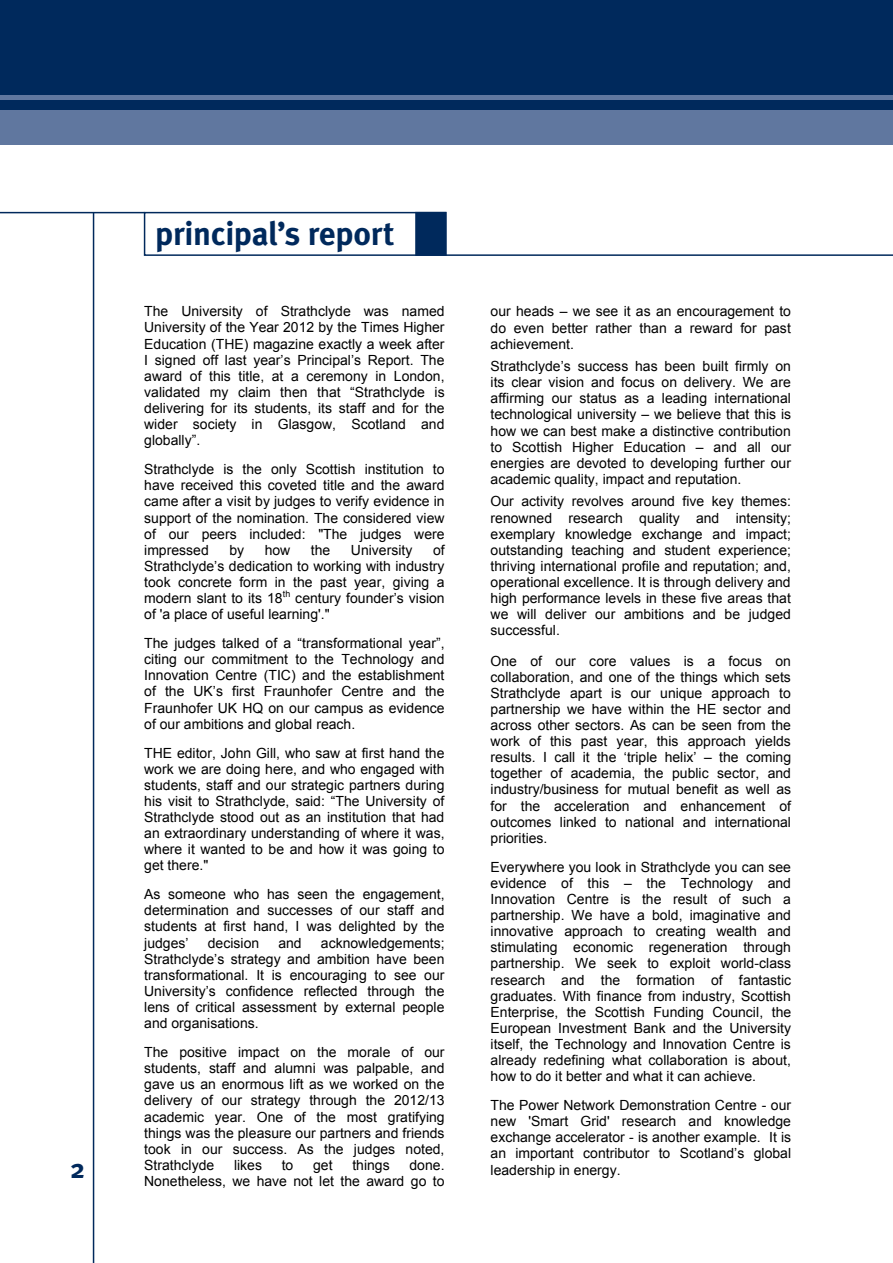
<style>
.page{position:relative;width:893px;height:1263px;background:#fff}
.page>*{position:absolute;margin:0;border:0;box-sizing:border-box;transform-origin:0 0}
.t1{font:700 33px "Meta";letter-spacing:-.01em;color:#00295c}
.t2{font:700 27px "Meta";color:#00295c}
.t3{font:13.95px/16px "Arial";color:#000;text-align:justify}
.t4{font:13.95px/16.2px "Arial";color:#000;text-align:right}
.t5{font:9px "Arial";color:#000}
.s1{font-style:inherit}
</style>
<div class="page">
<div style="left:0;top:0;width:893px;height:111px;background:#00295c"></div>
<div style="left:0;top:111px;width:893px;height:34px;background:#60779f"></div>
<hr style="left:93px;top:213px;width:1px;height:1050px;background:#00295c">
<div style="left:144px;top:212px;width:302px;height:44px;border:2px solid #00295c"></div>
<hr style="left:0;top:212px;width:145px;height:1px;background:#00295c">
<div style="left:415px;top:212px;width:31px;height:44px;background:#00295c;border:2px solid #00295c"></div>
<hr style="left:440px;top:254px;width:453px;height:2px;background:#00295c">
<hr style="left:0;top:96px;width:893px;height:4px;background:#60779f">
<h2 class="t2" style="left:70px;top:1152px;width:17px">2</h2>
<h1 class="t1" style="left:155px;top:213px;width:241px">principal’s report</h1>
<p class="t3" style="left:144px;top:303px;width:302px">The University of Strathclyde was named University of the Year 2012 by the Times Higher Education (THE) magazine exactly a week after</p>
<p class="t4" style="left:144px;top:352px;width:302px">I signed off last year’s Principal’s Report. The</p>
<p class="t3" style="left:144px;top:368px;width:302px">award of this title, at a ceremony in London, validated my claim then t<span class="s1">hat “Strathclyde is </span>delivering for its students, its staff and for the wider society in Glasgow, Scotland and</p>
<p class="t4" style="left:144px;top:433px;width:58px">globally”.</p>
<p class="t3" style="left:144px;top:461px;width:302px">Strathclyde is the only Scottish institution to have received this coveted title and the award came after a visit by judges to verify evidence in support of the nomination. The considered view of our peers included: "The judges were impressed</p>
<p class="t3" style="left:229px;top:542px;width:16px">by</p>
<p class="t3" style="left:265px;top:542px;width:27px">how</p>
<p class="t3" style="left:311px;top:542px;width:21px">the</p>
<p class="t3" style="left:351px;top:542px;width:63px">University</p>
<p class="t3" style="left:433px;top:542px;width:13px">of</p>
<p class="t4" style="left:144px;top:558px;width:302px">Strathclyde’s dedication to working with industry</p>
<p class="t3" style="left:144px;top:574px;width:302px">took concrete form in the past year, giving a modern slant to its 18</p>
<p class="t5" style="left:283px;top:588px;width:9px">th</p>
<p class="t3" style="left:144px;top:590px;width:302px;text-indent:151px">ce<span class="s1">ntury founder’s vision </span>of 'a place of useful learning'."</p>
<p class="t4" style="left:144px;top:635px;width:302px">The judges talked of a “transformational year”,</p>
<p class="t3" style="left:144px;top:651px;width:302px">citing our commitment to the Technology and<br>Innovation Centre (TIC) and the establishment</p>
<p class="t4" style="left:144px;top:684px;width:302px">of the UK’s first Fraunhofer Centre and the</p>
<p class="t3" style="left:144px;top:700px;width:302px">Fraunhofer UK HQ on our campus as evidence of our ambitions and global reach.</p>
<p class="t3" style="left:144px;top:745px;width:302px">THE editor, John Gill, who saw at first hand the work we are doing here, and who engaged with students, staff and our strategic partners during</p>
<p class="t4" style="left:144px;top:793px;width:302px">his visit to Strathclyde, said: “The University of</p>
<p class="t3" style="left:144px;top:809px;width:302px">Strathclyde stood out as an institution that had an extraordinary understanding of where it was, where it wanted to be and how it was going to get there."</p>
<p class="t3" style="left:144px;top:886px;width:302px">As someone who has seen the engagement, determination and successes of our staff and students at first hand, I was delighted by the</p>
<p class="t4" style="left:144px;top:935px;width:46px">judges’</p>
<p class="t4" style="left:208px;top:935px;width:53px">decision</p>
<p class="t4" style="left:278px;top:935px;width:25px">and</p>
<p class="t4" style="left:144px;top:935px;width:302px">acknowledgements;<br>Strathclyde’s strategy and ambition have been</p>
<p class="t3" style="left:144px;top:967px;width:302px">transformational. It is encouraging to see our</p>
<p class="t4" style="left:144px;top:983px;width:302px">University’s confidence reflected through the</p>
<p class="t3" style="left:144px;top:999px;width:302px">lens of critical assessment by external people and organisations.</p>
<p class="t3" style="left:144px;top:1044px;width:302px">The positive impact on the morale of our students, staff and alumni was palpable, and gave us an enormous lift as we worked on the delivery of our strategy through the 2012/13 academic year. One of the most gratifying things was the pleasure our partners and friends took in our success. As the judges noted, Strathclyde</p>
<p class="t3" style="left:144px;top:1157px;width:302px;text-align:right">done.<br>Nonetheless, we have not let the award go to</p>
<p class="t3" style="left:234px;top:1157px;width:30px">likes</p>
<p class="t3" style="left:282px;top:1157px;width:13px">to</p>
<p class="t3" style="left:313px;top:1157px;width:21px">get</p>
<p class="t3" style="left:352px;top:1157px;width:39px">things</p>
<p class="t3" style="left:491px;top:303px;width:302px">our heads <span class="s1">–</span> we see it as an encouragement to do even better rather than a reward for past achievement.</p>
<p class="t3" style="left:491px;top:358px;width:302px">S<span class="s1">trathclyde’s success has been built firmly on </span>its clear vision and focus on delivery. We are affirming our status as a leading international technological university <span class="s1">–</span> we believe that this is how we can best make a distinctive contribution to Scottish Higher Education <span class="s1">–</span> and all our energies are devoted to developing further our academic quality, impact and reputation.</p>
<p class="t3" style="left:491px;top:494px;width:302px">Our activity revolves around five key themes: renowned research quality and intensity; exemplary knowledge exchange and impact; outstanding teaching and student experience; thriving international profile and reputation; and, operational excellence. It is through delivery and high performance levels in these five areas that we will deliver our ambitions and be judged successful.</p>
<p class="t3" style="left:491px;top:653px;width:302px">One of our core values is a focus on collaboration, and one of the things which sets Strathclyde apart is our unique approach to partnership we have within the HE sector and across other sectors. As can be seen from the work of this past year, this approach yields res<span class="s1">ults. I call it the ‘triple helix’ –</span> the coming together of academia, the public sector, and industry/business for mutual benefit as well as for the acceleration and enhancement of outcomes linked to national and international priorities.</p>
<p class="t3" style="left:491px;top:859px;width:302px">Everywhere you look in Strathclyde you can see evidence of this <span class="s1">–</span> the Technology and Innovation Centre is the result of such a partnership. We have a bold, imaginative and innovative approach to creating wealth and stimulating economic regeneration through partnership. We seek to exploit world-class research and the formation of fantastic graduates. With finance from industry, Scottish Enterprise, the Scottish Funding Council, the European Investment Bank and the University itself, the Technology and Innovation Centre is already redefining what collaboration is about, how to do it better and what it can achieve.</p>
<p class="t3" style="left:491px;top:1097px;width:302px">The Power Network Demonstration Centre - our new 'Smart Grid' research and knowledge exchange accelerator - is another example. It is an important contributor to S<span class="s1">cotland’s global </span>leadership in energy.</p>
</div>
